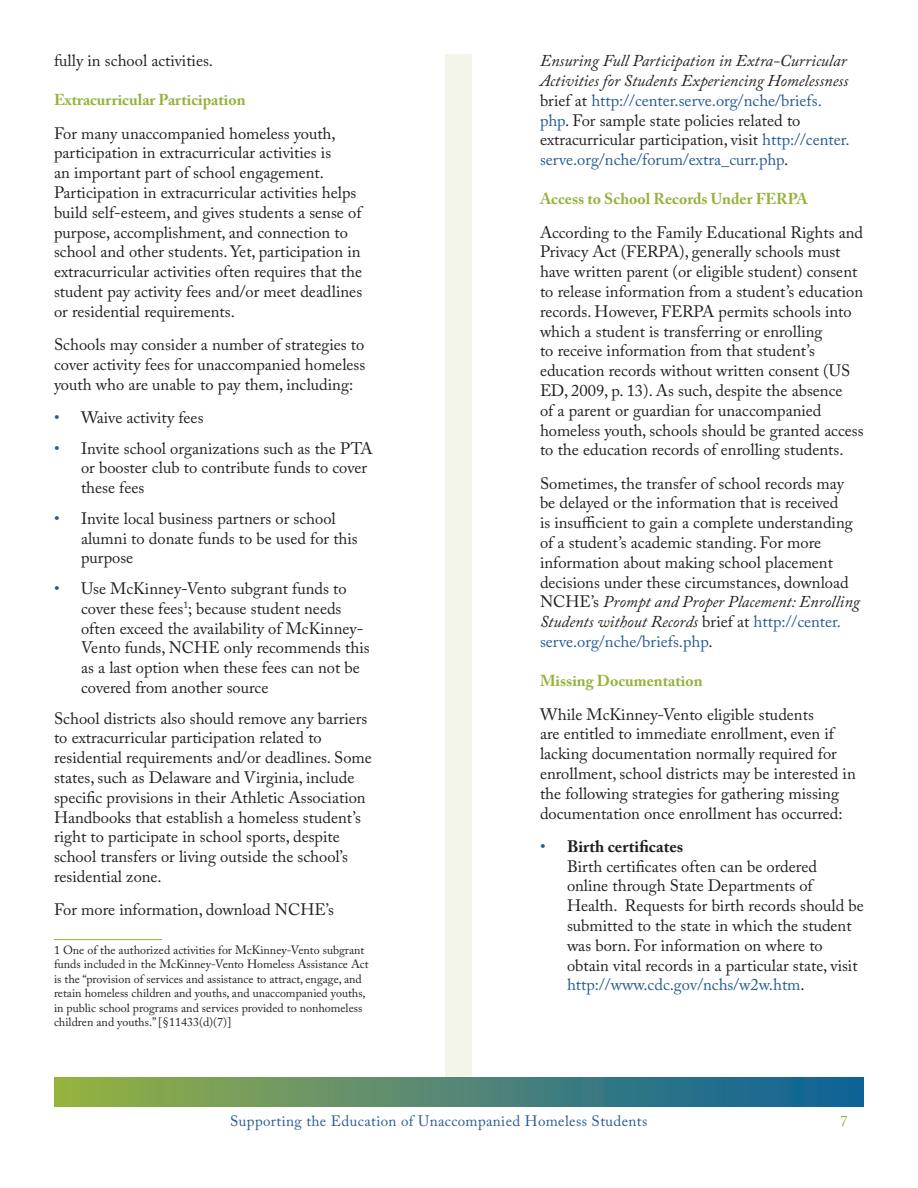
<style>
.page{position:relative;width:918px;height:1188px;background:#fff}
.page>*{position:absolute;margin:0;border:0;box-sizing:border-box;transform-origin:0 0}
.t1{font:16.5px/19.8px "Adobe Caslon Pro";color:#231f20}
.t2{font:italic 16.5px/19.8px "Adobe Caslon Pro";color:#231f20}
.Section_Subtitle{font:700 15.75px "Adobe Caslon Pro";color:#94b33c}
.t3{font:15px "Adobe Caslon Pro";letter-spacing:.025em;color:#275b91}
.t4{font:15px "Adobe Caslon Pro";color:#94b33c}
.Footnote{font:12px/14.4px "Adobe Caslon Pro";color:#231f20}
.s1{color:#275b91}
.s2{font-style:normal}
.s3{font-style:normal;color:#275b91}
.s4{font-style:italic}
.s5{font-weight:700}
</style>
<div class="page">
<div style="left:446px;top:54px;width:26px;height:1053px;background:#f2f5e7"></div>
<div style="left:54px;top:1078px;width:810px;height:28px;background:linear-gradient(to right,#98b145,#0a5f9e)"></div>
<hr style="left:54px;top:939px;width:108px;height:1px;background:#94b33c">
<p class="t1" style="left:54px;top:51px;width:161px">fully in school activities.</p>
<p class="Section_Subtitle" style="left:54px;top:91px;width:193px">Extracurricular Participation</p>
<p class="t1" style="left:54px;top:123px;width:310px">For many unaccompanied homeless youth, participation in extracurricular activities is<br>an important part of school engagement.<br>Participation in extracurricular activities helps build self-esteem, and gives students a sense of purpose, accomplishment, and connection to school and other students. Yet, participation in extracurricular activities often requires that the student pay activity fees and/or meet deadlines or residential requirements.</p>
<p class="t1" style="left:54px;top:334px;width:313px;text-align:justify">Schools may consider a number of strategies to cover activity fees for unaccompanied homeless youth who are unable to pay them, including:</p>
<p class="t1" style="left:54px;top:407px;width:151px"><span class="s1">•</span> Waive activity fees</p>
<p class="t1" style="left:81px;top:438px;width:293px;text-indent:-27px"><span class="s1">•</span> Invite school organizations such as the PTA or booster club to contribute funds to cover these fees</p>
<p class="t1" style="left:81px;top:508px;width:278px;text-indent:-27px"><span class="s1">•</span> Invite local business partners or school alumni to donate funds to be used for this purpose</p>
<p class="t1" style="left:81px;top:578px;width:290px;text-indent:-27px"><span class="s1">•</span> Use McKinney-Vento subgrant funds to cover these fees<sup>1</sup>; because student needs often exceed the availability of McKinney-Vento funds, NCHE only recommends this as a last option when these fees can not be covered from another source</p>
<p class="t1" style="left:54px;top:708px;width:319px">School districts also should remove any barriers to extracurricular participation related to residential requirements and/or deadlines. Some states, such as Delaware and Virginia, include specific provisions in their Athletic Association Handbooks that establish a homeless student’s right to participate in school sports, despite school transfers or living outside the school’s residential zone.</p>
<p class="t1" style="left:54px;top:900px;width:281px">For more information, download NCHE’s</p>
<p class="Footnote" style="left:54px;top:943px;width:316px">1 One of the authorized activities for McKinney-Vento subgrant funds included in the McKinney-Vento Homeless Assistance Act is the “provision of services and assistance to attract, engage, and retain homeless children and youths, and unaccompanied youths, in public school programs and services provided to nonhomeless children and youths.” [§11433(d)(7)]</p>
<p class="t2" style="left:540px;top:51px;width:311px">Ensuring Full Participation in Extra-Curricular Activities for Students Experiencing Homelessness <span class="s2">brief at</span> <span class="s3">http://center.serve.org/nche/briefs. php</span><span class="s2">. For sample state policies related to extracurricular participation, visit</span> <span class="s3">http://center. serve.org/nche/forum/extra_curr.php</span><span class="s2">.</span></p>
<p class="Section_Subtitle" style="left:540px;top:190px;width:269px">Access to School Records Under FERPA</p>
<p class="t1" style="left:540px;top:222px;width:325px">According to the Family Educational Rights and Privacy Act (FERPA), generally schools must have written parent (or eligible student) consent to release information from a student’s education records. However, FERPA permits schools into which a student is transferring or enrolling<br>to receive information from that student’s education records without written consent (US ED, 2009, p. 13). As such, despite the absence<br>of a parent or guardian for unaccompanied homeless youth, schools should be granted access to the education records of enrolling students.</p>
<p class="t1" style="left:540px;top:473px;width:322px">Sometimes, the transfer of school records may be delayed or the information that is received<br>is insufficient to gain a complete understanding of a student’s academic standing. For more information about making school placement decisions under these circumstances, download NCHE’s <span class="s4">Prompt and Proper Placement: Enrolling Students without Records</span> brief at <span class="s1">http://center. serve.org/nche/briefs.php</span>.</p>
<p class="Section_Subtitle" style="left:540px;top:672px;width:164px">Missing Documentation</p>
<p class="t1" style="left:540px;top:704px;width:317px">While McKinney-Vento eligible students<br>are entitled to immediate enrollment, even if lacking documentation normally required for enrollment, school districts may be interested in the following strategies for gathering missing documentation once enrollment has occurred:</p>
<p class="t1" style="left:567px;top:836px;width:298px;text-indent:-27px"><span class="s1">•</span> <span class="s5">Birth certificates<br></span>Birth certificates often can be ordered<br>online through State Departments of Health. Requests for birth records should be submitted to the state in which the student was born. For information on where to obtain vital records in a particular state, visit <span class="s1">http://www.cdc.gov/nchs/w2w.htm</span>.</p>
<p class="t3" style="left:230px;top:1112px;width:419px">Supporting the Education of Unaccompanied Homeless Students</p>
<p class="t4" style="left:840px;top:1112px;width:9px">7</p>
</div>
